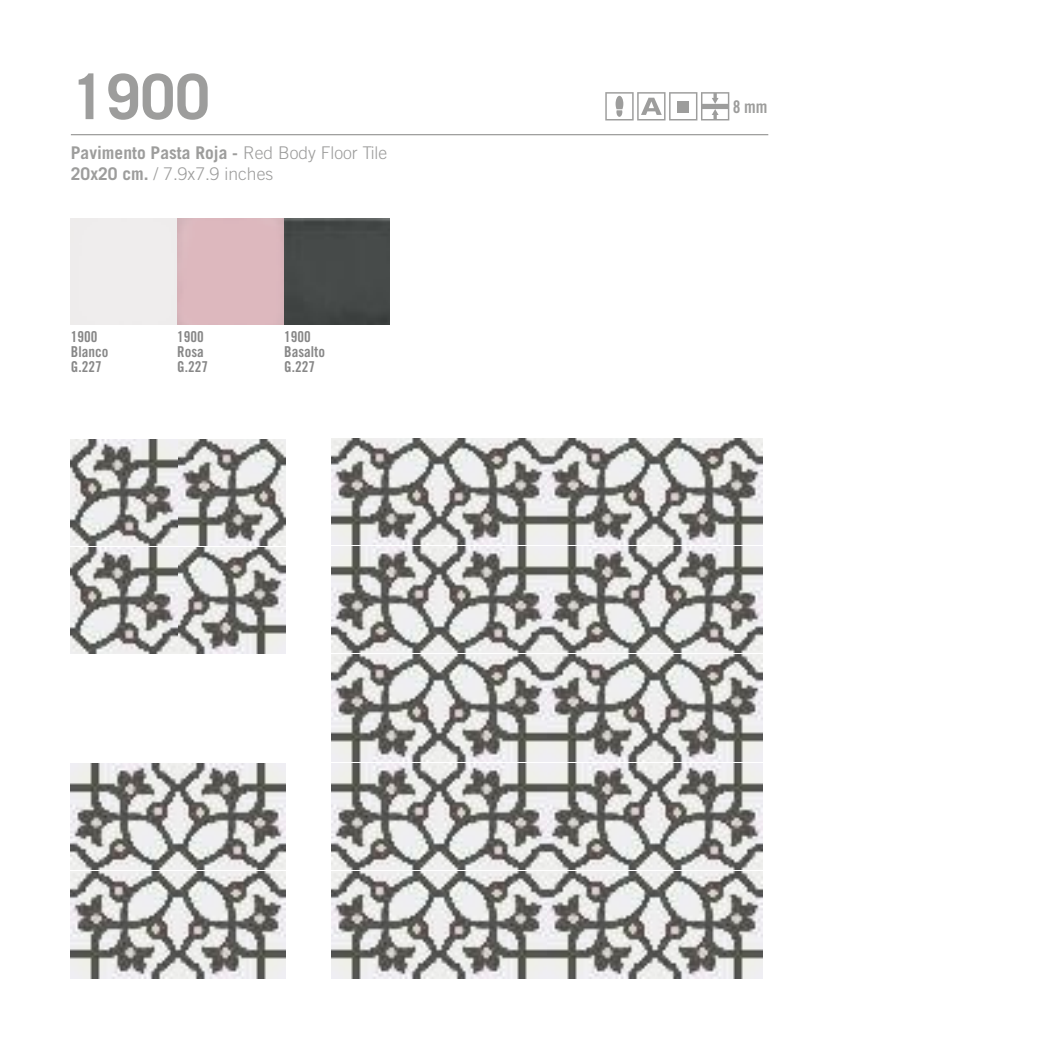
<style>
.page{position:relative;width:1049px;height:1049px;background:#fff}
.page>*{position:absolute;margin:0;border:0;box-sizing:border-box;transform-origin:0 0}
.t1{font:700 62.5px "Trade Gothic";color:#9d9d9c}
.t2{font:700 17.5px "Trade Gothic";color:#9d9d9c}
.t3{font:300 17.5px "Trade Gothic";color:#9d9d9c}
.t4{font:17.5px "Trade Gothic Bold Cond Twenty";color:#9d9d9c}
.t5{font:15px "Trade Gothic Bold Cond Twenty";color:#878787}
.s1{font-weight:300}
.s2{font-weight:700}
</style>
<div class="page">
<img style="left:71px;top:872px;width:106px;height:106px">
<img style="left:332px;top:872px;width:106px;height:106px">
<img style="left:548px;top:872px;width:106px;height:106px">
<img style="left:332px;top:655px;width:106px;height:106px">
<img style="left:332px;top:438px;width:106px;height:106px">
<img style="left:548px;top:655px;width:106px;height:106px">
<img style="left:548px;top:438px;width:106px;height:106px">
<img style="left:71px;top:547px;width:106px;height:107px">
<img style="left:179px;top:763px;width:106px;height:107px">
<img style="left:440px;top:763px;width:106px;height:107px">
<img style="left:656px;top:763px;width:106px;height:107px">
<img style="left:440px;top:546px;width:106px;height:107px">
<img style="left:656px;top:546px;width:106px;height:107px">
<img style="left:179px;top:439px;width:106px;height:106px">
<img style="left:179px;top:872px;width:106px;height:106px">
<img style="left:440px;top:872px;width:106px;height:106px">
<img style="left:656px;top:872px;width:106px;height:106px">
<img style="left:440px;top:655px;width:106px;height:106px">
<img style="left:440px;top:438px;width:106px;height:106px">
<img style="left:656px;top:655px;width:106px;height:106px">
<img style="left:656px;top:438px;width:106px;height:106px">
<img style="left:179px;top:547px;width:106px;height:107px">
<img style="left:71px;top:763px;width:106px;height:107px">
<img style="left:332px;top:763px;width:106px;height:107px">
<img style="left:548px;top:763px;width:106px;height:107px">
<img style="left:332px;top:546px;width:106px;height:107px">
<img style="left:548px;top:546px;width:106px;height:107px">
<img style="left:71px;top:439px;width:106px;height:106px">
<hr style="left:71px;top:134px;width:697px;height:1px;background:#9d9d9c">
<svg style="left:605px;top:92px;width:124px;height:28px"></svg>
<img style="left:71px;top:218px;width:319px;height:107px">
<p class="t1" style="left:71px;top:58px;width:141px">1900</p>
<p class="t2" style="left:71px;top:142px;width:318px">Pavimento Pasta Roja - <span class="s1">Red Body Floor Tile</span></p>
<p class="t3" style="left:71px;top:163px;width:204px"><span class="s2">20x20 cm.</span> / 7.9x7.9 inches</p>
<p class="t5" style="left:71px;top:328px;width:28px">1900</p>
<p class="t5" style="left:71px;top:343px;width:39px">Blanco</p>
<p class="t5" style="left:71px;top:358px;width:32px">G.227</p>
<p class="t5" style="left:177px;top:328px;width:28px">1900</p>
<p class="t5" style="left:177px;top:343px;width:28px">Rosa</p>
<p class="t5" style="left:177px;top:358px;width:32px">G.227</p>
<p class="t5" style="left:284px;top:328px;width:28px">1900</p>
<p class="t5" style="left:284px;top:343px;width:42px">Basalto</p>
<p class="t5" style="left:284px;top:358px;width:32px">G.227</p>
<p class="t4" style="left:733px;top:96px;width:36px">8 mm</p>
</div>
